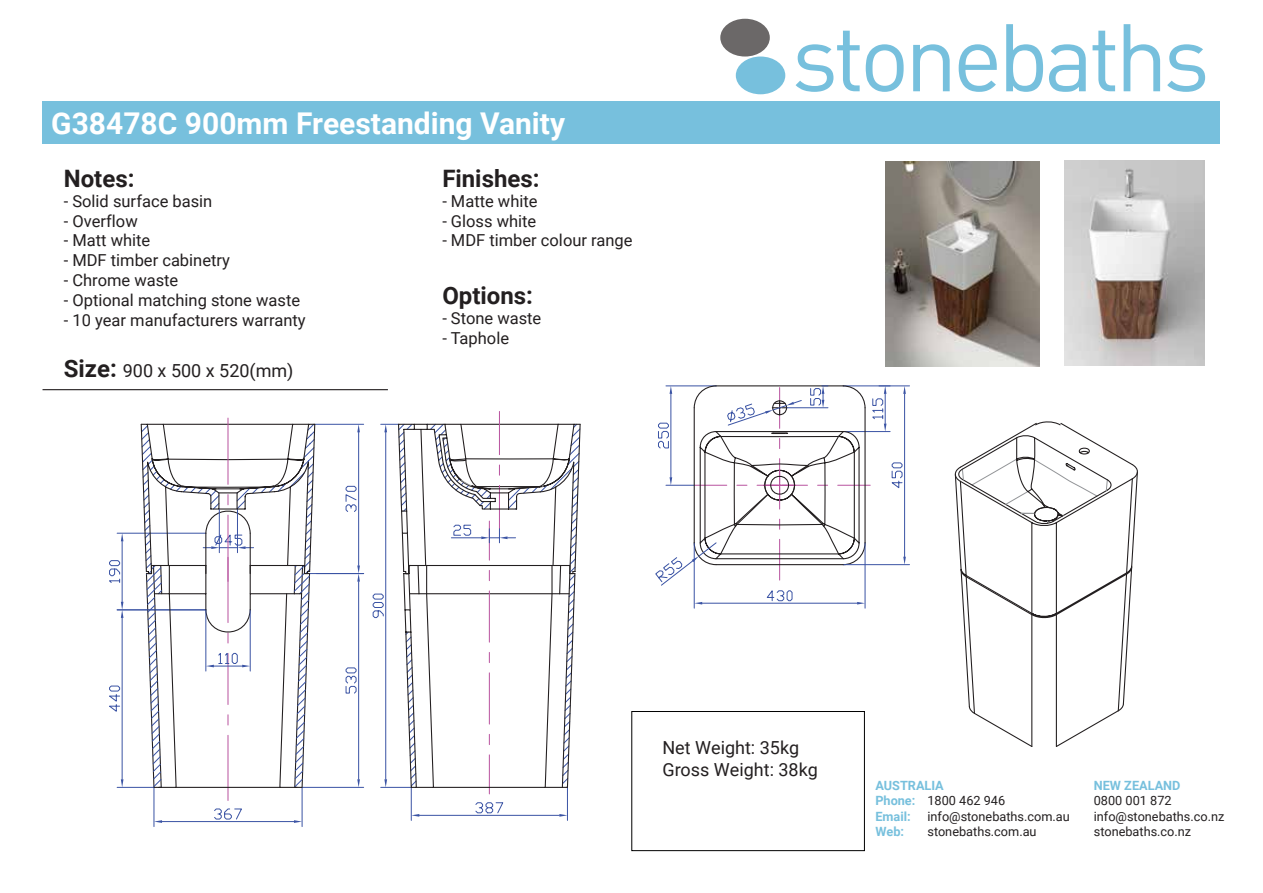
<style>
.page{position:relative;width:1263px;height:893px;background:#fff}
.page>*{position:absolute;margin:0;border:0;box-sizing:border-box;transform-origin:0 0}
.t1{font:700 30px "Roboto";color:#fff}
.t2{font:700 24px "Roboto";color:#231f20}
.t3{font:18px/21.6px "Roboto";color:#231f20}
.t4{font:16.5px "Roboto";color:#231f20}
.t5{font:12.75px/15.3px "Roboto";color:#231f20}
.t6{font:700 12.75px/15.3px "Roboto";color:#77c0dd}
.s1{font-weight:700;font-size:24px}
</style>
<div class="page">
<svg style="left:796px;top:24px;width:409px;height:68px"></svg>
<div style="left:736px;top:57px;width:49px;height:37px;background:#77c0dd;border-radius:50%"></div>
<div style="left:720px;top:19px;width:50px;height:38px;background:#6b6868;border-radius:50%"></div>
<div style="left:43px;top:102px;width:1177px;height:42px;background:#77c0dd"></div>
<hr style="left:43px;top:389px;width:345px;height:1px;background:#231f20">
<div style="left:631px;top:711px;width:234px;height:140px;border:1px solid #000"></div>
<hr style="left:567px;top:787px;width:1px;height:33px;background:#3a53a4">
<hr style="left:411px;top:787px;width:1px;height:33px;background:#3a53a4">
<hr style="left:419px;top:815px;width:140px;height:1px;background:#3a53a4">
<svg style="left:559px;top:814px;width:8px;height:3px"></svg>
<svg style="left:411px;top:814px;width:8px;height:3px"></svg>
<svg style="left:475px;top:802px;width:29px;height:12px"></svg>
<hr style="left:117px;top:533px;width:89px;height:1px;background:#3a53a4">
<hr style="left:122px;top:541px;width:1px;height:61px;background:#3a53a4">
<svg style="left:121px;top:533px;width:2px;height:8px"></svg>
<svg style="left:109px;top:560px;width:12px;height:23px"></svg>
<hr style="left:302px;top:787px;width:1px;height:40px;background:#3a53a4">
<hr style="left:154px;top:787px;width:1px;height:40px;background:#3a53a4">
<hr style="left:117px;top:787px;width:37px;height:1px;background:#3a53a4">
<hr style="left:117px;top:609px;width:89px;height:1px;background:#3a53a4">
<hr style="left:122px;top:618px;width:1px;height:161px;background:#3a53a4">
<svg style="left:121px;top:779px;width:2px;height:8px"></svg>
<svg style="left:121px;top:602px;width:2px;height:16px"></svg>
<svg style="left:109px;top:685px;width:12px;height:27px"></svg>
<hr style="left:228px;top:418px;width:1px;height:66px;background:#b9539f">
<hr style="left:316px;top:573px;width:48px;height:1px;background:#3a53a4">
<hr style="left:315px;top:424px;width:49px;height:1px;background:#3a53a4">
<svg style="left:140px;top:423px;width:220px;height:400px"></svg>
<hr style="left:489px;top:755px;width:1px;height:39px;background:#b9539f">
<hr style="left:499px;top:411px;width:1px;height:44px;background:#b9539f">
<svg style="left:372px;top:423px;width:209px;height:365px"></svg>
<svg style="left:655px;top:385px;width:483px;height:363px"></svg>
<img style="left:1064px;top:161px;width:140px;height:204px">
<img style="left:886px;top:162px;width:153px;height:204px">
<h1 class="t1" style="left:51px;top:102px;width:515px">G38478C 900mm Freestanding Vanity</h1>
<h2 class="t2" style="left:64px;top:162px;width:72px">Notes:</h2>
<p class="t4" style="left:64px;top:189px;width:150px">- Solid surface basin</p>
<p class="t4" style="left:64px;top:209px;width:75px">- Overflow</p>
<p class="t4" style="left:64px;top:229px;width:88px">- Matt white</p>
<p class="t4" style="left:64px;top:249px;width:168px">- MDF timber cabinetry</p>
<p class="t4" style="left:64px;top:269px;width:116px">- Chrome waste</p>
<p class="t4" style="left:64px;top:288px;width:238px">- Optional matching stone waste</p>
<p class="t4" style="left:64px;top:308px;width:243px">- 10 year manufacturers warranty</p>
<h2 class="t2" style="left:442px;top:162px;width:99px">Finishes:</h2>
<p class="t4" style="left:442px;top:189px;width:97px">- Matte white</p>
<p class="t4" style="left:442px;top:209px;width:96px">- Gloss white</p>
<p class="t4" style="left:442px;top:229px;width:192px">- MDF timber colour range</p>
<h2 class="t2" style="left:442px;top:279px;width:92px">Options:</h2>
<p class="t4" style="left:442px;top:306px;width:101px">- Stone waste</p>
<p class="t4" style="left:442px;top:326px;width:68px">- Taphole</p>
<p class="t3" style="left:64px;top:359px;width:231px"><span class="s1">Size:</span> 900 x 500 x 520(mm)</p>
<p class="t3" style="left:662px;top:736px;width:157px">Net Weight: 35kg<br>Gross Weight: 38kg</p>
<p class="t6" style="left:875px;top:777px;width:70px">AUSTRALIA<br>Phone:<br>Email:<br>Web:</p>
<p class="t6" style="left:1094px;top:777px;width:88px">NEW ZEALAND</p>
<p class="t5" style="left:927px;top:793px;width:144px">1800 462 946 info@stonebaths.com.au stonebaths.com.au</p>
<p class="t5" style="left:1094px;top:793px;width:132px">0800 001 872 info@stonebaths.co.nz stonebaths.co.nz</p>
</div>
